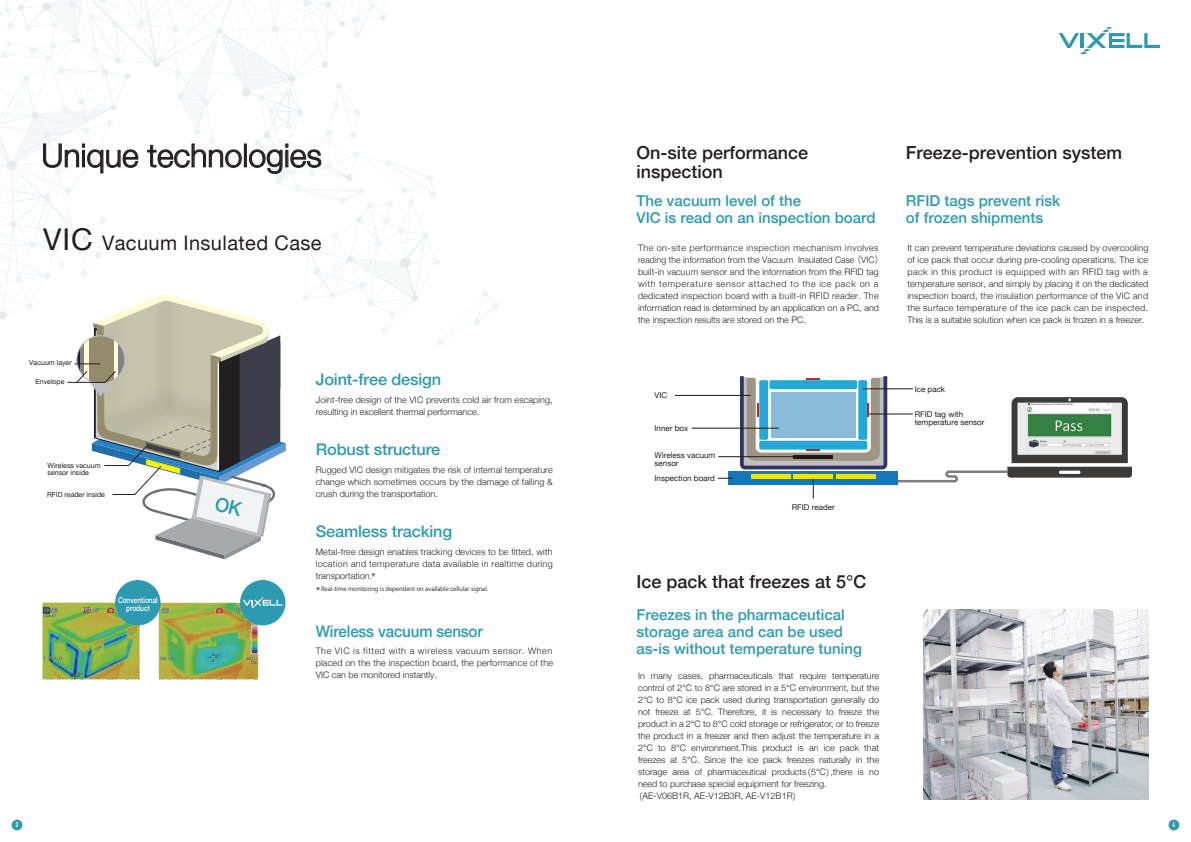
<style>
.page{position:relative;width:1191px;height:842px;background:#fff}
.page>*{position:absolute;margin:0;border:0;box-sizing:border-box;transform-origin:0 0}
.t1{font:300 32px "Helvetica Neue";color:#231f20}
.t2{font:20px "Helvetica Neue";letter-spacing:.02em;color:#231f20}
.t3{font:500 18px/19px "Helvetica Neue";color:#231f20}
.t4{font:500 16px "Helvetica Neue";letter-spacing:-.01em;color:#2d9ab1}
.t5{font:500 16px "Helvetica Neue";letter-spacing:-.01em;color:#2d9ab1;scale:.95 1}
.t6{font:500 15px/17px "Helvetica Neue";color:#2d9ab1}
.t7{font:300 9px/12px "Helvetica Neue";color:#231f20;text-align:justify}
.t8{font:9px "Koz Go Pr 6 N";color:#231f20}
.t9{font:8px/8px "Helvetica Neue";color:#231f20}
.t10{font:500 8px/8px "Helvetica Neue";color:#fff;text-align:center;scale:.82 1}
.t11{font:7px/7.2px "Helvetica Neue";color:#231f20}
.t12{font:700 condensed 7px "DIN Pro";color:#fff}
.t13{font:6px "Koz Go Pr 6 N";color:#231f20}
.s1{font-size:30px}
.s2{font-family:"Koz Go Pr 6 N";font-weight:400}
</style>
<div class="page">
<img style="left:0;top:0;width:499px;height:345px">
<svg style="left:1058px;top:27px;width:102px;height:27px"></svg>
<svg style="left:738px;top:376px;width:151px;height:94px"></svg>
<div style="left:771px;top:392px;width:84px;height:46px;background:#8abbdb"></div>
<div style="left:728px;top:472px;width:169px;height:13px;background:#1678b8"></div>
<hr style="left:868px;top:414px;width:45px;height:1px;background:#211813">
<hr style="left:862px;top:389px;width:51px;height:1px;background:#211813">
<hr style="left:793px;top:475px;width:40px;height:4px;background:#ece515">
<hr style="left:751px;top:475px;width:39px;height:4px;background:#ece515">
<hr style="left:836px;top:475px;width:39px;height:4px;background:#ece515">
<svg style="left:813px;top:479px;width:1px;height:19px"></svg>
<svg style="left:718px;top:478px;width:15px;height:1px"></svg>
<hr style="left:675px;top:395px;width:75px;height:1px;background:#211813">
<hr style="left:692px;top:428px;width:86px;height:1px;background:#211813">
<hr style="left:718px;top:456px;width:76px;height:1px;background:#211813">
<svg style="left:895px;top:397px;width:237px;height:87px"></svg>
<svg style="left:43px;top:144px;width:95px;height:29px"></svg>
<svg style="left:147px;top:144px;width:95px;height:24px"></svg>
<div style="left:244px;top:144px;width:2px;height:23px;border:1px solid #231f20"></div>
<svg style="left:249px;top:144px;width:72px;height:30px"></svg>
<img style="left:42px;top:583px;width:244px;height:97px">
<div style="left:115px;top:580px;width:45px;height:45px;background:#2d9ab1;border-radius:50%"></div>
<div style="left:240px;top:580px;width:45px;height:45px;background:#2d9ab1;border-radius:50%"></div>
<svg style="left:243px;top:597px;width:40px;height:11px"></svg>
<img style="left:923px;top:609px;width:225px;height:190px">
<div style="left:12px;top:819px;width:10px;height:11px;background:#2d9ab1;border-radius:50%"></div>
<div style="left:1168px;top:819px;width:11px;height:11px;background:#2d9ab1;border-radius:50%"></div>
<svg style="left:67px;top:294px;width:220px;height:265px"></svg>
<h1 class="t1" style="left:41px;top:130px;width:282px">Unique technologies</h1>
<h2 class="t2" style="left:43px;top:228px;width:280px"><span class="s1">VIC</span> Vacuum Insulated Case</h2>
<p class="t11" style="left:29px;top:360px;width:44px">Vacuum layer</p>
<p class="t11" style="left:36px;top:378px;width:30px">Envelope</p>
<p class="t11" style="left:48px;top:462px;width:55px">Wireless vacuum sensor inside</p>
<p class="t11" style="left:47px;top:491px;width:59px">RFID reader inside</p>
<p class="t10" style="left:118px;top:595px;width:50px">Conventional product</p>
<h3 class="t4" style="left:316px;top:367px;width:127px">Joint-free design</h3>
<p class="t7" style="left:316px;top:393px;width:238px">Joint-free design of the VIC prevents cold air from escaping, resulting in excellent thermal performance.</p>
<h3 class="t4" style="left:316px;top:437px;width:126px">Robust structure</h3>
<p class="t7" style="left:316px;top:463px;width:238px">Rugged VIC design mitigates the risk of internal temperature change which sometimes occurs by the damage of falling &amp; crush during the transportation.</p>
<h3 class="t4" style="left:316px;top:519px;width:138px">Seamless tracking</h3>
<p class="t8" style="left:372px;top:572px;width:6px">*</p>
<p class="t7" style="left:316px;top:545px;width:238px">Metal-free design enables tracking devices to be fitted, with location and temperature data available in realtime during transportation.</p>
<p class="t13" style="left:321px;top:586px;width:169px">Real-time monitoring is dependent on available cellular signal.</p>
<p class="t8" style="left:316px;top:586px;width:6px">*</p>
<h3 class="t5" style="left:316px;top:618px;width:177px">Wireless vacuum sensor</h3>
<p class="t7" style="left:316px;top:644px;width:239px">The VIC is fitted with a wireless vacuum sensor. When placed on the the inspection board, the performance of the VIC can be monitored instantly.</p>
<h3 class="t3" style="left:636px;top:142px;width:173px">On-site performance inspection</h3>
<h3 class="t6" style="left:636px;top:191px;width:240px">The vacuum level of the<br>VIC is read on an inspection board</h3>
<p class="t7" style="left:638px;top:241px;width:247px;text-align:left">The on-site performance inspection mechanism involves reading the information from the Vacuum Insulated Case <span class="s2">（</span>VIC<span class="s2">）</span>built-in vacuum sensor and the information from the RFID tag with temperature sensor attached to the ice pack on a dedicated inspection board with a built-in RFID reader. The information read is determined by an application on a PC, and the inspection results are stored on the PC.</p>
<p class="t9" style="left:654px;top:391px;width:14px">VIC</p>
<p class="t9" style="left:654px;top:424px;width:35px">Inner box</p>
<p class="t9" style="left:654px;top:452px;width:62px;line-height:7.2px">Wireless vacuum sensor</p>
<p class="t9" style="left:654px;top:475px;width:62px">Inspection board</p>
<p class="t9" style="left:791px;top:504px;width:44px">RFID reader</p>
<h3 class="t3" style="left:636px;top:570px;width:231px">Ice pack that freezes at 5℃</h3>
<h3 class="t6" style="left:636px;top:604px;width:227px">Freezes in the pharmaceutical storage area and can be used as-is without temperature tuning</h3>
<p class="t7" style="left:638px;top:669px;width:242px">In many cases, pharmaceuticals that require temperature</p>
<p class="t7" style="left:638px;top:681px;width:242px">control of 2°C to 8°C are stored in a 5°C environment, but the</p>
<p class="t7" style="left:638px;top:693px;width:242px">2°C to 8°C ice pack used during transportation generally do</p>
<p class="t7" style="left:638px;top:705px;width:242px">not freeze at 5°C. Therefore, it is necessary to freeze the</p>
<p class="t7" style="left:638px;top:717px;width:242px">product in a 2℃ to 8℃ cold storage or refrigerator, or to freeze</p>
<p class="t7" style="left:638px;top:729px;width:242px">the product in a freezer and then adjust the temperature in a</p>
<p class="t7" style="left:638px;top:741px;width:242px">2℃ to 8℃ environment.This product is an ice pack that</p>
<p class="t7" style="left:638px;top:753px;width:242px">freezes at 5°C. Since the ice pack freezes naturally in the</p>
<p class="t7" style="left:638px;top:766px;width:242px">storage area of pharmaceutical products<span class="s2">（</span>5°C<span class="s2">）</span>,there is no</p>
<p class="t7" style="left:638px;top:777px;width:190px">need to purchase special equipment for freezing.</p>
<p class="t7" style="left:633px;top:790px;width:169px"><span class="s2">（</span>AE-V06B1R, AE-V12B3R, AE-V12B1R<span class="s2">）</span></p>
<h3 class="t3" style="left:906px;top:142px;width:218px">Freeze-prevention system</h3>
<h3 class="t6" style="left:906px;top:191px;width:156px">RFID tags prevent risk of frozen shipments</h3>
<p class="t7" style="left:907px;top:241px;width:242px">It can prevent temperature deviations caused by overcooling of ice pack that occur during pre-cooling operations. The ice pack in this product is equipped with an RFID tag with a temperature sensor, and simply by placing it on the dedicated inspection board, the insulation performance of the VIC and the surface temperature of the ice pack can be inspected.<br>This is a suitable solution when ice pack is frozen in a freezer.</p>
<p class="t9" style="left:914px;top:385px;width:32px">Ice pack</p>
<p class="t9" style="left:914px;top:410px;width:71px">RFID tag with temperature sensor</p>
<p class="t12" style="left:16px;top:820px;width:4px">3</p>
<p class="t12" style="left:1172px;top:820px;width:4px">4</p>
</div>
